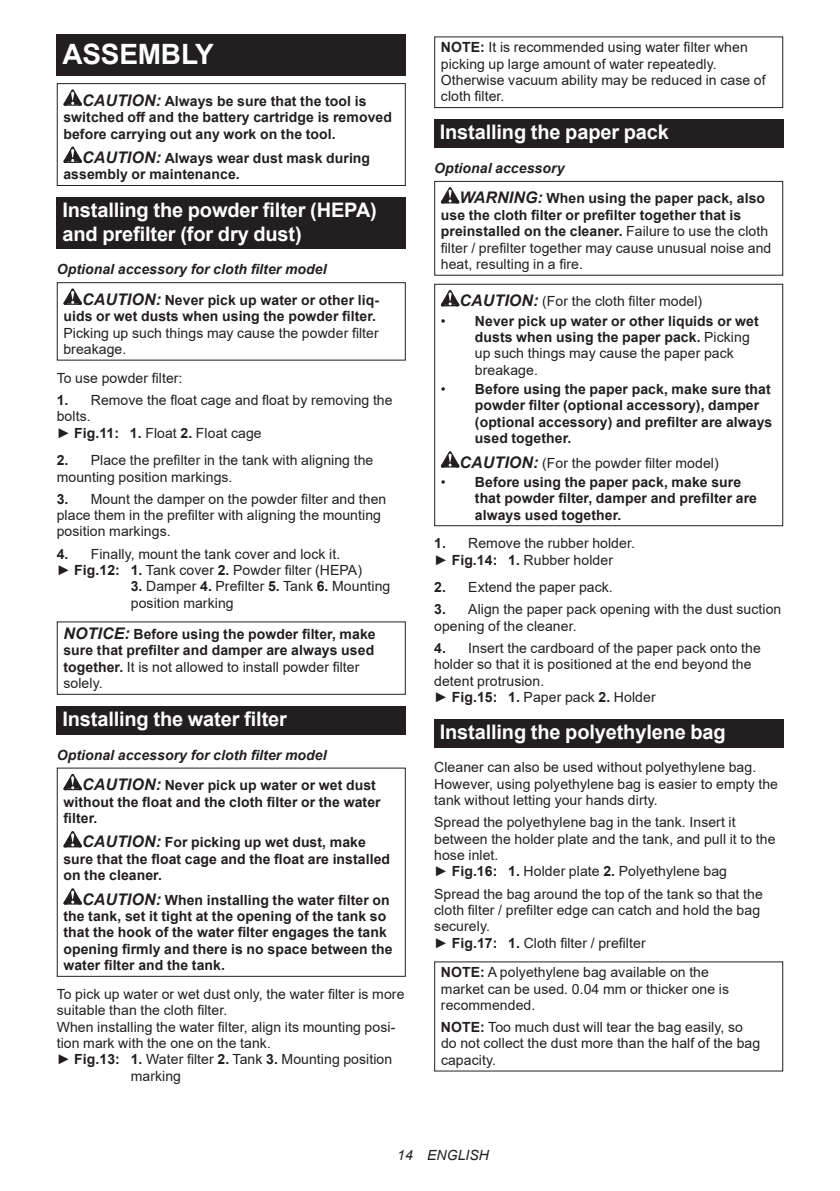
<style>
.page{position:relative;width:840px;height:1191px;background:#fff}
.page>*{position:absolute;margin:0;border:0;box-sizing:border-box;transform-origin:0 0}
.t1{font:700 28px "Arial";letter-spacing:-.01em;color:#fff}
.t2{font:700 20px/23.4px "Arial";letter-spacing:-.01em;color:#fff}
.t3{font:14px/16.4px "Arial";letter-spacing:.005em;color:#231f20}
.t4{font:700 14px/16.4px "Arial";letter-spacing:.005em;color:#231f20}
.t5{font:italic 700 14px/30.6px "Arial";letter-spacing:.005em;color:#231f20}
.t6{font:italic 14px "Arial";letter-spacing:.005em;color:#231f20}
.s1{font-style:italic;font-size:16px}
.s2{font-size:16px}
.s3{font-style:normal}
.s4{font-weight:700}
.s5{font-weight:400}
.s6{font-style:italic}
.s7{font-weight:700;font-style:italic;font-size:16px}
</style>
<div class="page">
<div style="left:57px;top:34px;width:348px;height:41px;background:#231f20"></div>
<svg style="left:63px;top:89px;width:19px;height:17px"></svg>
<svg style="left:63px;top:146px;width:19px;height:17px"></svg>
<div style="left:57px;top:83px;width:348px;height:103px;border:1px solid #231f20"></div>
<div style="left:57px;top:197px;width:348px;height:52px;background:#231f20"></div>
<svg style="left:63px;top:288px;width:19px;height:17px"></svg>
<div style="left:57px;top:282px;width:348px;height:78px;border:1px solid #231f20"></div>
<div style="left:57px;top:621px;width:348px;height:74px;border:1px solid #231f20"></div>
<div style="left:57px;top:706px;width:348px;height:28px;background:#231f20"></div>
<svg style="left:63px;top:774px;width:19px;height:16px"></svg>
<svg style="left:63px;top:831px;width:19px;height:16px"></svg>
<svg style="left:63px;top:888px;width:19px;height:16px"></svg>
<div style="left:434px;top:36px;width:348px;height:72px;border:1px solid #231f20"></div>
<div style="left:434px;top:119px;width:348px;height:29px;background:#231f20"></div>
<svg style="left:440px;top:187px;width:19px;height:16px"></svg>
<div style="left:434px;top:181px;width:348px;height:95px;border:1px solid #231f20"></div>
<svg style="left:440px;top:290px;width:19px;height:16px"></svg>
<svg style="left:440px;top:451px;width:19px;height:16px"></svg>
<div style="left:434px;top:284px;width:348px;height:242px;border:1px solid #231f20"></div>
<div style="left:434px;top:719px;width:348px;height:28px;background:#231f20"></div>
<h1 class="t1" style="left:62px;top:34px;width:153px">ASSEMBLY</h1>
<p class="t4" style="left:63px;top:93px;width:330px;text-indent:19px"><span class="s1">CAUTION:</span> Always be sure that the tool is switched off and the battery cartridge is removed before carrying out any work on the tool.</p>
<p class="t4" style="left:63px;top:150px;width:308px;text-indent:19px"><span class="s1">CAUTION:</span> Always wear dust mask during assembly or maintenance.</p>
<h2 class="t2" style="left:62px;top:199px;width:316px">Installing the powder filter (HEPA) and prefilter (for dry dust)</h2>
<p class="t5" style="left:82px;top:254px;width:298px;text-indent:-25px">Optional accessory for cloth filter model<br><span class="s2">CAUTION:</span> <span class="s3">Never pick up water or other liq-</span></p>
<p class="t4" style="left:63px;top:308px;width:314px">uids or wet dusts when using the powder filter.</p>
<p class="t3" style="left:63px;top:324px;width:317px">Picking up such things may cause the powder filter breakage.</p>
<p class="t3" style="left:57px;top:369px;width:127px">To use powder filter:</p>
<p class="t3" style="left:57px;top:391px;width:337px"><span class="s4">1.</span> Remove the float cage and float by removing the bolts.<br>► <span class="s4">Fig.11: 1.</span> Float <span class="s4">2.</span> Float cage</p>
<p class="t3" style="left:57px;top:452px;width:318px"><span class="s4">2.</span> Place the prefilter in the tank with aligning the mounting position markings.</p>
<p class="t3" style="left:57px;top:490px;width:331px"><span class="s4">3.</span> Mount the damper on the powder filter and then place them in the prefilter with aligning the mounting position markings.</p>
<p class="t3" style="left:57px;top:545px;width:306px"><span class="s4">4.</span> Finally, mount the tank cover and lock it.<br>► <span class="s4">Fig.12: 1.</span> Tank cover <span class="s4">2.</span> Powder filter (HEPA)</p>
<p class="t3" style="left:131px;top:578px;width:261px"><span class="s4">3.</span> Damper <span class="s4">4.</span> Prefilter <span class="s4">5.</span> Tank <span class="s4">6.</span> Mounting position marking</p>
<p class="t4" style="left:63px;top:626px;width:313px"><span class="s1">NOTICE:</span> Before using the powder filter, make sure that prefilter and damper are always used together. <span class="s5">It is not allowed to install powder filter solely.</span></p>
<h2 class="t2" style="left:62px;top:707px;width:226px">Installing the water filter</h2>
<p class="t5" style="left:82px;top:739px;width:295px;text-indent:-25px">Optional accessory for cloth filter model<br><span class="s2">CAUTION:</span> <span class="s3">Never pick up water or wet dust</span></p>
<p class="t4" style="left:63px;top:793px;width:318px">without the float and the cloth filter or the water filter.</p>
<p class="t4" style="left:63px;top:834px;width:328px;text-indent:19px"><span class="s1">CAUTION:</span> For picking up wet dust, make sure that the float cage and the float are installed on the cleaner.</p>
<p class="t4" style="left:63px;top:891px;width:330px;text-indent:19px"><span class="s1">CAUTION:</span> When installing the water filter on the tank, set it tight at the opening of the tank so that the hook of the water filter engages the tank opening firmly and there is no space between the water filter and the tank.</p>
<p class="t3" style="left:57px;top:985px;width:349px">To pick up water or wet dust only, the water filter is more</p>
<p class="t3" style="left:57px;top:1002px;width:172px">suitable than the cloth filter.</p>
<p class="t3" style="left:57px;top:1018px;width:340px">When installing the water filter, align its mounting posi-</p>
<p class="t3" style="left:57px;top:1034px;width:215px">tion mark with the one on the tank.</p>
<p class="t3" style="left:57px;top:1051px;width:337px">► <span class="s4">Fig.13: 1.</span> Water filter <span class="s4">2.</span> Tank <span class="s4">3.</span> Mounting position</p>
<p class="t3" style="left:131px;top:1067px;width:52px">marking</p>
<p class="t3" style="left:440px;top:39px;width:326px"><span class="s4">NOTE:</span> It is recommended using water filter when picking up large amount of water repeatedly.<br>Otherwise vacuum ability may be reduced in case of cloth filter.</p>
<h2 class="t2" style="left:439px;top:121px;width:230px">Installing the paper pack</h2>
<p class="t4" style="left:459px;top:153px;width:307px;line-height:30.6px;text-indent:-25px"><span class="s6">Optional accessory<br></span><span class="s1">WARNING:</span> When using the paper pack, also</p>
<p class="t3" style="left:440px;top:207px;width:332px"><span class="s4">use the cloth filter or prefilter together that is preinstalled on the cleaner.</span> Failure to use the cloth filter / prefilter together may cause unusual noise and heat, resulting in a fire.</p>
<p class="t3" style="left:459px;top:293px;width:244px"><span class="s7">CAUTION:</span> (For the cloth filter model)</p>
<p class="t4" style="left:474px;top:312px;width:285px;text-indent:-34px"><span class="s5">•</span> Never pick up water or other liquids or wet dusts when using the paper pack. <span class="s5">Picking up such things may cause the paper pack breakage.</span></p>
<p class="t4" style="left:474px;top:381px;width:299px;text-indent:-34px"><span class="s5">•</span> Before using the paper pack, make sure that powder filter (optional accessory), damper (optional accessory) and prefilter are always used together.</p>
<p class="t3" style="left:459px;top:454px;width:260px"><span class="s7">CAUTION:</span> (For the powder filter model)</p>
<p class="t4" style="left:474px;top:474px;width:283px;text-indent:-34px"><span class="s5">•</span> Before using the paper pack, make sure that powder filter, damper and prefilter are always used together.</p>
<p class="t3" style="left:434px;top:535px;width:202px"><span class="s4">1.</span> Remove the rubber holder. ► <span class="s4">Fig.14: 1.</span> Rubber holder</p>
<p class="t3" style="left:434px;top:579px;width:180px"><span class="s4">2.</span> Extend the paper pack.</p>
<p class="t3" style="left:434px;top:601px;width:348px"><span class="s4">3.</span> Align the paper pack opening with the dust suction opening of the cleaner.</p>
<p class="t3" style="left:434px;top:639px;width:328px"><span class="s4">4.</span> Insert the cardboard of the paper pack onto the holder so that it is positioned at the end beyond the detent protrusion.<br>► <span class="s4">Fig.15: 1.</span> Paper pack <span class="s4">2.</span> Holder</p>
<h2 class="t2" style="left:439px;top:720px;width:287px">Installing the polyethylene bag</h2>
<p class="t3" style="left:434px;top:759px;width:345px">Cleaner can also be used without polyethylene bag.<br>However, using polyethylene bag is easier to empty the tank without letting your hands dirty.</p>
<p class="t3" style="left:434px;top:814px;width:343px">Spread the polyethylene bag in the tank. Insert it between the holder plate and the tank, and pull it to the hose inlet.<br>► <span class="s4">Fig.16: 1.</span> Holder plate <span class="s4">2.</span> Polyethylene bag</p>
<p class="t3" style="left:434px;top:885px;width:330px">Spread the bag around the top of the tank so that the cloth filter / prefilter edge can catch and hold the bag securely.<br>► <span class="s4">Fig.17: 1.</span> Cloth filter / prefilter</p>
<p class="t3" style="left:440px;top:964px;width:289px"><span class="s4">NOTE:</span> A polyethylene bag available on the market can be used. 0.04 mm or thicker one is recommended.</p>
<p class="t3" style="left:440px;top:1019px;width:320px"><span class="s4">NOTE:</span> Too much dust will tear the bag easily, so do not collect the dust more than the half of the bag capacity.</p>
<p class="t6" style="left:397px;top:1146px;width:93px">14 ENGLISH</p>
</div>
